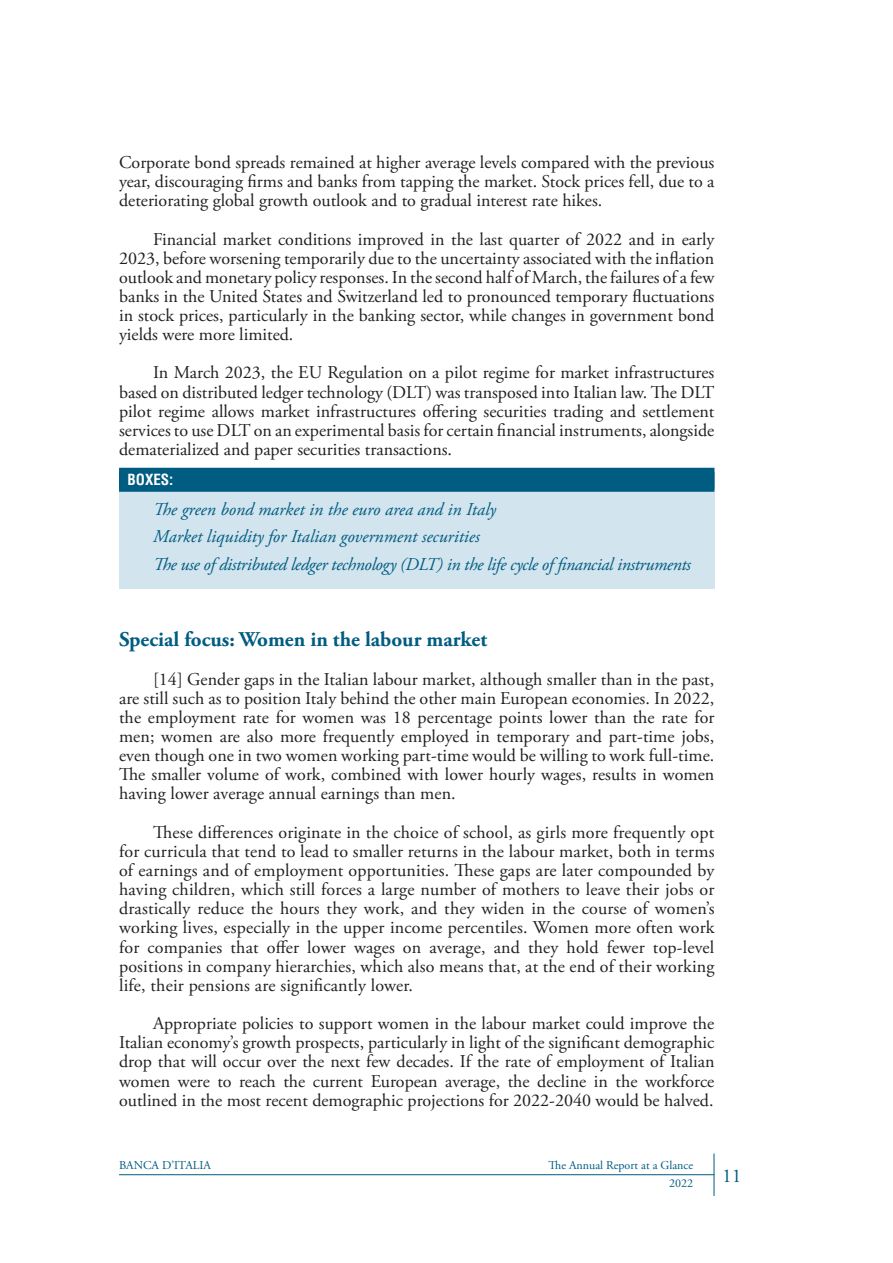
<style>
.page{position:relative;width:893px;height:1263px;background:#fff}
.page>*{position:absolute;margin:0;border:0;box-sizing:border-box;transform-origin:0 0}
.sott{font:700 21px "Adobe Garamond Pro";color:#005c81}
.t1{font:19.5px "Adobe Garamond Pro";color:#005c81}
.PARAGRAFO__Testo{font:18px/19.2px "Adobe Garamond Pro";color:#231f20;text-align:justify}
.PARAGRAFO__Box{font:italic 18px "Adobe Garamond Pro";letter-spacing:-.005em;color:#005c81}
.TITOLO__Box{font:700 condensed 15px "Helvetica LT Std";color:#fff}
.t2{font:12px "Adobe Garamond Pro";color:#005c81}
</style>
<div class="page">
<hr style="left:119px;top:1174px;width:595px;height:1px;background:#005c81">
<hr style="left:714px;top:1153px;width:1px;height:43px;background:#005c81">
<div style="left:119px;top:468px;width:595px;height:121px;background:#d2e4ee"></div>
<div style="left:119px;top:468px;width:595px;height:21px;background:#005c81"></div>
<div style="left:119px;top:472px;width:595px;height:20px;background:#005c81"></div>
<p class="PARAGRAFO__Testo" style="left:119px;top:153px;width:597px">Corporate bond spreads remained at higher average levels compared with the previous year, discouraging firms and banks from tapping the market. Stock prices fell, due to a deteriorating global growth outlook and to gradual interest rate hikes.</p>
<p class="PARAGRAFO__Testo" style="left:119px;top:230px;width:597px;text-indent:34px">Financial market conditions improved in the last quarter of 2022 and in early 2023, before worsening temporarily due to the uncertainty associated with the inflation outlook and monetary policy responses. In the second half of March, the failures of a few banks in the United States and Switzerland led to pronounced temporary fluctuations in stock prices, particularly in the banking sector, while changes in government bond yields were more limited.</p>
<p class="PARAGRAFO__Testo" style="left:119px;top:364px;width:597px;text-indent:34px">In March 2023, the EU Regulation on a pilot regime for market infrastructures based on distributed ledger technology (DLT) was transposed into Italian law. The DLT pilot regime allows market infrastructures offering securities trading and settlement services to use DLT on an experimental basis for certain financial instruments, alongside dematerialized and paper securities transactions.</p>
<h4 class="TITOLO__Box" style="left:128px;top:470px;width:47px">BOXES:</h4>
<p class="PARAGRAFO__Box" style="left:153px;top:498px;width:344px">The green bond market in the euro area and in Italy</p>
<p class="PARAGRAFO__Box" style="left:153px;top:526px;width:328px">Market liquidity for Italian government securities</p>
<p class="PARAGRAFO__Box" style="left:153px;top:553px;width:539px">The use of distributed ledger technology (DLT) in the life cycle of financial instruments</p>
<p class="sott" style="left:119px;top:627px;width:370px">Special focus: Women in the labour market</p>
<p class="PARAGRAFO__Testo" style="left:119px;top:670px;width:597px;text-indent:34px">[14] Gender gaps in the Italian labour market, although smaller than in the past, are still such as to position Italy behind the other main European economies. In 2022, the employment rate for women was 18 percentage points lower than the rate for men; women are also more frequently employed in temporary and part-time jobs, even though one in two women working part-time would be willing to work full-time.<br>The smaller volume of work, combined with lower hourly wages, results in women having lower average annual earnings than men.</p>
<p class="PARAGRAFO__Testo" style="left:119px;top:823px;width:597px;text-indent:34px">These differences originate in the choice of school, as girls more frequently opt for curricula that tend to lead to smaller returns in the labour market, both in terms of earnings and of employment opportunities. These gaps are later compounded by having children, which still forces a large number of mothers to leave their jobs or drastically reduce the hours they work, and they widen in the course of women’s working lives, especially in the upper income percentiles. Women more often work for companies that offer lower wages on average, and they hold fewer top-level positions in company hierarchies, which also means that, at the end of their working life, their pensions are significantly lower.</p>
<p class="PARAGRAFO__Testo" style="left:119px;top:1014px;width:597px;text-indent:34px">Appropriate policies to support women in the labour market could improve the Italian economy’s growth prospects, particularly in light of the significant demographic drop that will occur over the next few decades. If the rate of employment of Italian women were to reach the current European average, the decline in the workforce outlined in the most recent demographic projections for 2022-2040 would be halved.</p>
<p class="t2" style="left:119px;top:1158px;width:93px">BANCA D’ITALIA</p>
<p class="t2" style="left:549px;top:1158px;width:146px">The Annual Report at a Glance</p>
<p class="t2" style="left:669px;top:1176px;width:25px">2022</p>
<p class="t1" style="left:722px;top:1164px;width:21px">11</p>
</div>
